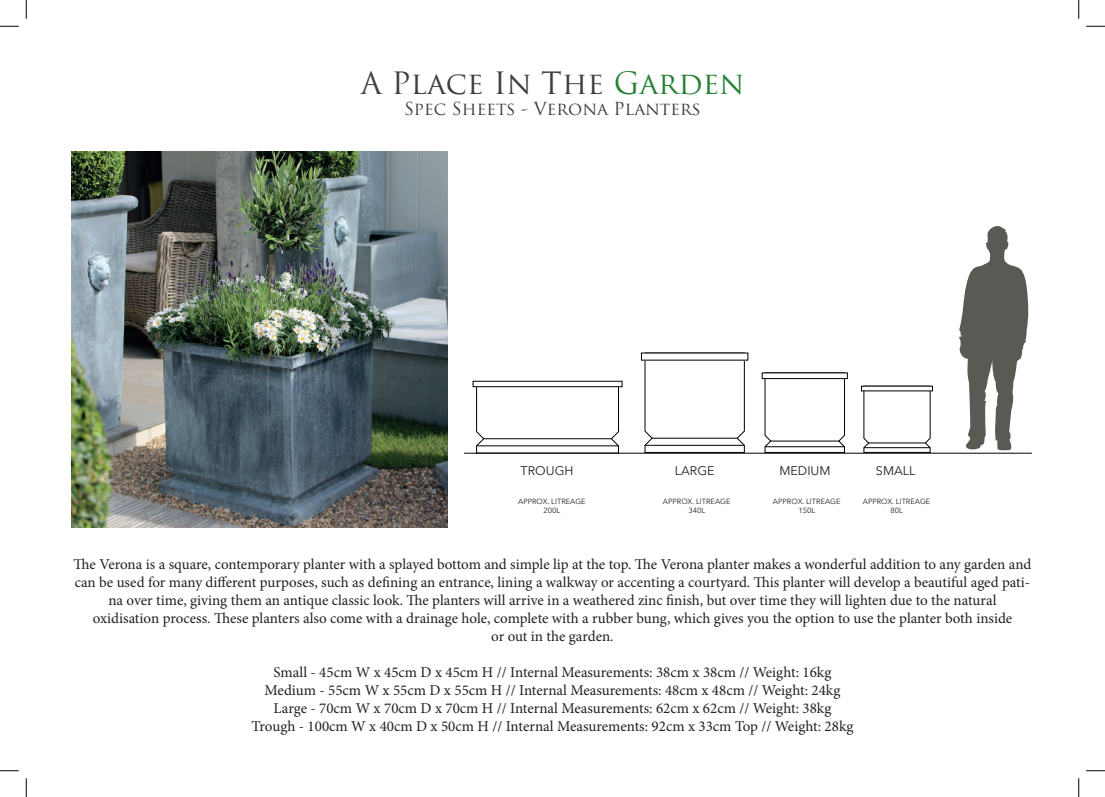
<style>
.page{position:relative;width:1105px;height:797px;background:#fff}
.page>*{position:absolute;margin:0;border:0;box-sizing:border-box;transform-origin:0 0}
.t1{font:30px "Trajan Pro";color:#3e3e3f}
.t2{font:17.5px "Trajan Pro";color:#3e3e3f}
.t3{font:15px/18px "Minion Pro";color:#231f20;text-align:center}
.t4{font:12.5px "Avenir Next";color:#231f20}
.t5{font:7.5px/9px "Avenir Next";color:#231f20;text-align:center}
.s1{color:#258134}
</style>
<div class="page">
<svg style="left:959px;top:226px;width:70px;height:225px"></svg>
<hr style="left:464px;top:453px;width:568px;height:1px;background:#000001">
<svg style="left:645px;top:360px;width:100px;height:92px"></svg>
<hr style="left:645px;top:445px;width:99px;height:1px;background:#000001">
<hr style="left:652px;top:438px;width:85px;height:1px;background:#000001">
<svg style="left:765px;top:372px;width:80px;height:80px"></svg>
<hr style="left:765px;top:446px;width:79px;height:1px;background:#000001">
<hr style="left:771px;top:441px;width:68px;height:1px;background:#000001">
<div style="left:762px;top:373px;width:85px;height:5px;background:#fff"></div>
<div style="left:762px;top:373px;width:85px;height:6px;border:1px solid #000001"></div>
<svg style="left:864px;top:391px;width:66px;height:61px"></svg>
<hr style="left:864px;top:447px;width:66px;height:1px;background:#000001">
<hr style="left:869px;top:443px;width:56px;height:1px;background:#000001">
<svg style="left:476px;top:387px;width:143px;height:66px"></svg>
<hr style="left:477px;top:445px;width:141px;height:1px;background:#000001">
<hr style="left:484px;top:438px;width:127px;height:1px;background:#000001">
<div style="left:473px;top:381px;width:149px;height:6px;border:1px solid #000001"></div>
<img style="left:71px;top:152px;width:376px;height:376px">
<svg style="left:0;top:25px;width:19px;height:2px"></svg>
<svg style="left:1086px;top:25px;width:19px;height:2px"></svg>
<svg style="left:0;top:770px;width:19px;height:1px"></svg>
<svg style="left:1086px;top:770px;width:19px;height:1px"></svg>
<svg style="left:25px;top:0;width:2px;height:19px"></svg>
<svg style="left:25px;top:778px;width:2px;height:19px"></svg>
<svg style="left:1078px;top:0;width:1px;height:19px"></svg>
<svg style="left:1078px;top:778px;width:1px;height:19px"></svg>
<h1 class="t1" style="left:361px;top:71px;width:385px">A Place In The <span class="s1">Garden</span></h1>
<p class="t2" style="left:404px;top:102px;width:298px">Spec Sheets - Verona Planters</p>
<p class="t4" style="left:521px;top:462px;width:54px">TROUGH</p>
<p class="t4" style="left:675px;top:462px;width:41px">LARGE</p>
<p class="t4" style="left:779px;top:462px;width:53px">MEDIUM</p>
<p class="t4" style="left:876px;top:462px;width:41px">SMALL</p>
<p class="t5" style="left:518px;top:497px;width:69px">APPROX. LITREAGE<br>200L</p>
<p class="t5" style="left:663px;top:497px;width:69px">APPROX. LITREAGE<br>340L</p>
<p class="t5" style="left:773px;top:497px;width:69px">APPROX. LITREAGE<br>150L</p>
<p class="t5" style="left:863px;top:497px;width:69px">APPROX. LITREAGE<br>80L</p>
<p class="t3" style="left:74px;top:555px;width:959px">The Verona is a square, contemporary planter with a splayed bottom and simple lip at the top. The Verona planter makes a wonderful addition to any garden and can be used for many different purposes, such as defining an entrance, lining a walkway or accenting a courtyard. This planter will develop a beautiful aged pati&shy;na over time, giving them an antique classic look. The planters will arrive in a weathered zinc finish, but over time they will lighten due to the natural oxidisation process. These planters also come with a drainage hole, complete with a rubber bung, which gives you the option to use the planter both inside<br>or out in the garden.</p>
<p class="t3" style="left:251px;top:663px;width:603px">Small - 45cm W x 45cm D x 45cm H // Internal Measurements: 38cm x 38cm // Weight: 16kg Medium - 55cm W x 55cm D x 55cm H // Internal Measurements: 48cm x 48cm // Weight: 24kg Large - 70cm W x 70cm D x 70cm H // Internal Measurements: 62cm x 62cm // Weight: 38kg Trough - 100cm W x 40cm D x 50cm H // Internal Measurements: 92cm x 33cm Top // Weight: 28kg</p>
</div>
